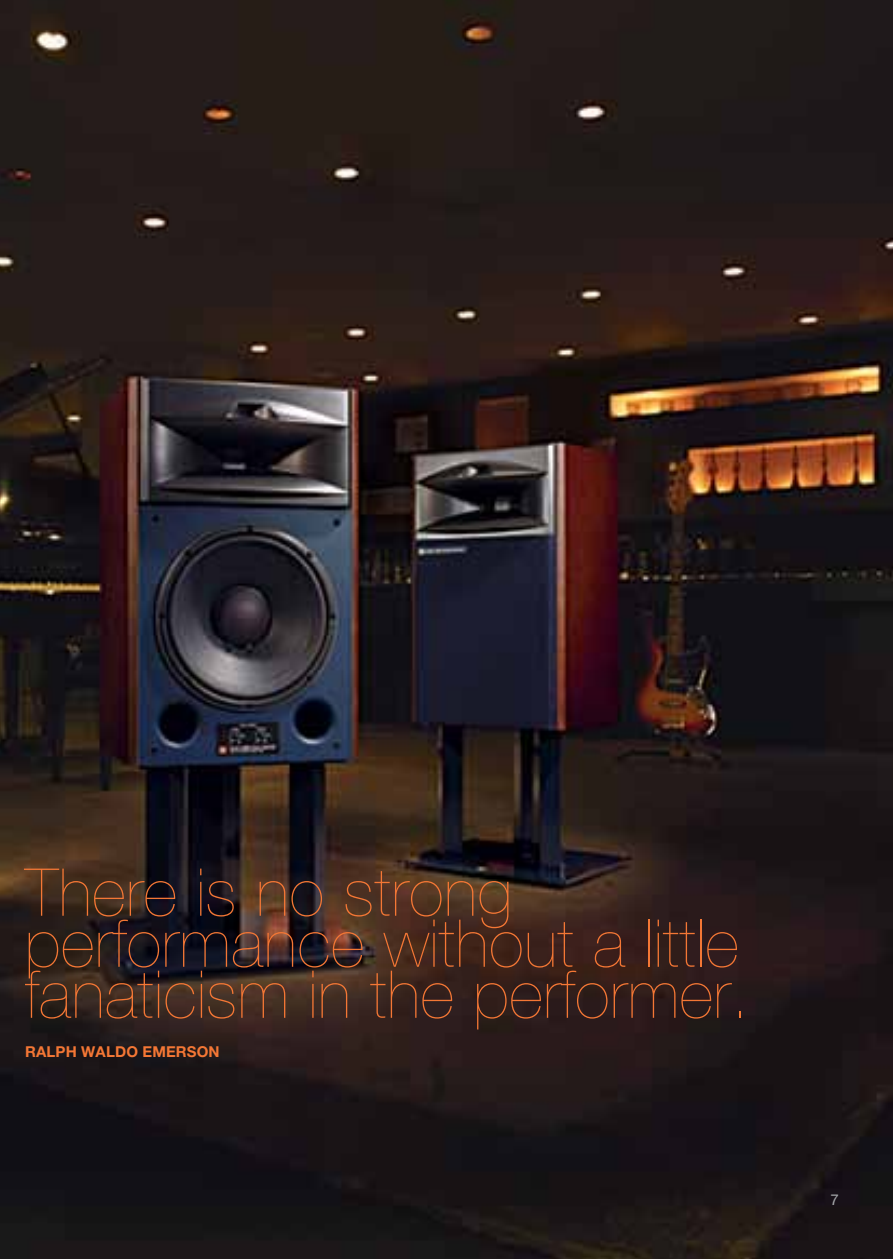
<style>
.page{position:relative;width:893px;height:1259px;background:#fff}
.page>*{position:absolute;margin:0;border:0;box-sizing:border-box;transform-origin:0 0}
.t1{font:200 66px/51px "Helvetica Neue";letter-spacing:.01em;color:#f47735}
.t2{font:700 15px "Helvetica Neue";letter-spacing:.01em;color:#f47735}
.t3{font:15px "Helvetica Neue";color:#a7a9ac}
</style>
<div class="page">
<img style="left:0;top:0;width:893px;height:1259px">
<p class="t1" style="left:25px;top:866px;width:726px">There is no strong performance without a little fanaticism in the performer.</p>
<p class="t2" style="left:25px;top:1042px;width:196px">RALPH WALDO EMERSON</p>
<p class="t3" style="left:831px;top:1190px;width:10px">7</p>
</div>
